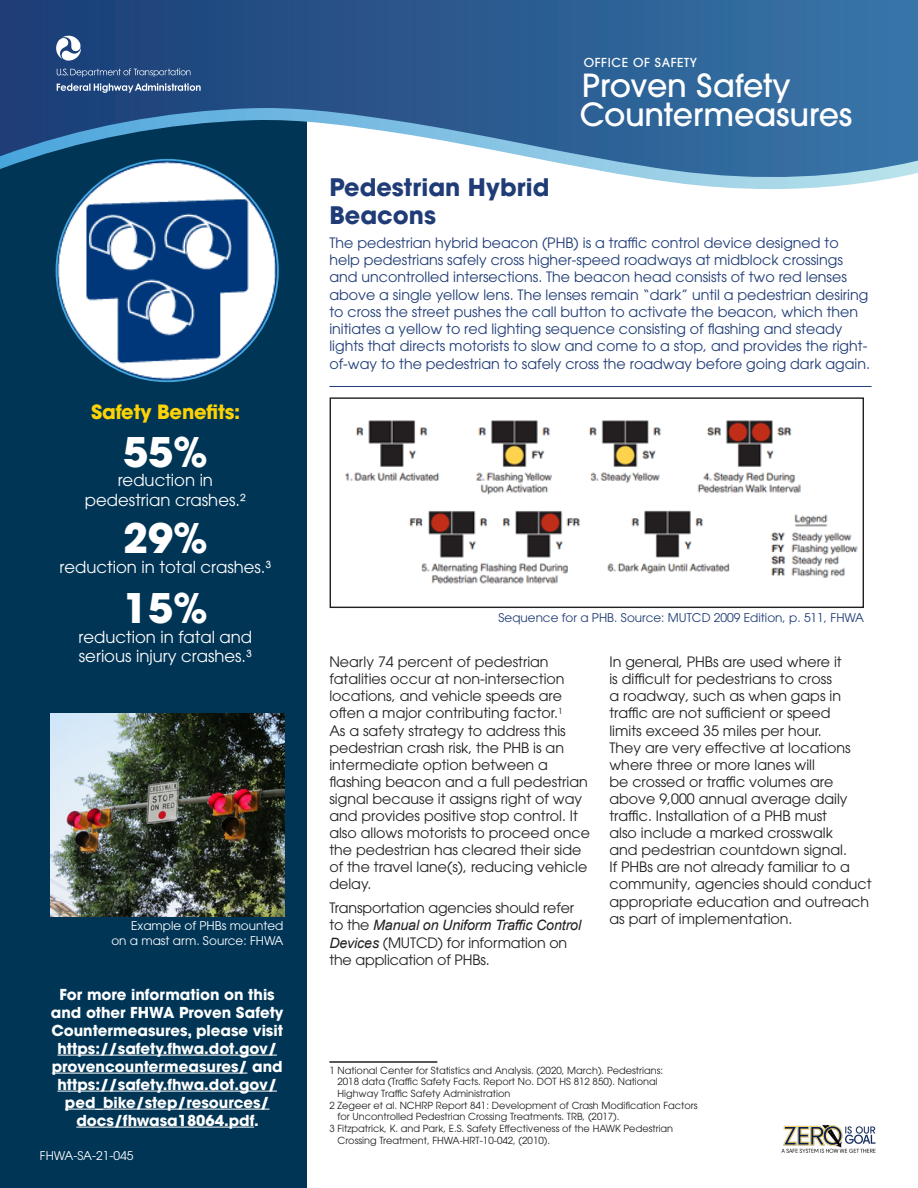
<style>
.page{position:relative;width:918px;height:1188px;background:#fff}
.page>*{position:absolute;margin:0;border:0;box-sizing:border-box;transform-origin:0 0}
.t1{font:700 40.5px "ITC Avant Garde Pro";color:#fff}
.t2{font:500 31.65px/29.4px "ITC Avant Garde Pro";letter-spacing:-.005em;color:#fff}
.t3{font:700 24px/28.8px "ITC Avant Garde Pro";color:#1f3c76}
.t4{font:700 19.5px "ITC Avant Garde Std";letter-spacing:-.01em;color:#fed304}
.t5{font:16.5px/19.8px "ITC Avant Garde Pro";color:#fff}
.t6{font:700 15px/18px "ITC Avant Garde Pro";color:#fff;text-align:center}
.t7{font:14.25px/17.1px "ITC Avant Garde Pro";color:#231f20}
.t8{font:14.25px/17.2px "ITC Avant Garde Pro";color:#1f3c76}
.t9{font:500 12.3px "ITC Avant Garde Pro";letter-spacing:.05em;color:#fff}
.t10{font:12px/14.4px "ITC Avant Garde Pro";color:#fff;text-align:right}
.t11{font:12px "ITC Avant Garde Pro";color:#1f3c76}
.t12{font:9.75px/11.7px "ITC Avant Garde Pro";color:#231f20}
.s1{font-family:"Arial";font-style:italic}
</style>
<div class="page">
<div style="left:0;top:0;width:307px;height:1188px;background:#003556"></div>
<svg style="left:0;top:0;width:918px;height:108px;background:#2a598f"></svg>
<svg style="left:0;top:108px;width:918px;height:81px"></svg>
<img style="left:57px;top:160px;width:221px;height:221px;border-radius:111px">
<img style="left:50px;top:714px;width:234px;height:202px">
<hr style="left:329px;top:386px;width:543px;height:1px;background:#1f3c76">
<hr style="left:329px;top:1061px;width:108px;height:2px;background:#231f20">
<img style="left:345px;top:420px;width:513px;height:164px">
<div style="left:330px;top:397px;width:534px;height:211px;border:1px solid #231f20"></div>
<hr style="left:57px;top:1055px;width:220px;height:1px;background:#fff">
<hr style="left:52px;top:1073px;width:195px;height:1px;background:#fff">
<hr style="left:57px;top:1091px;width:220px;height:1px;background:#fff">
<hr style="left:65px;top:1109px;width:205px;height:1px;background:#fff">
<hr style="left:76px;top:1127px;width:178px;height:1px;background:#fff">
<svg style="left:57px;top:68px;width:133px;height:9px"></svg>
<svg style="left:54px;top:34px;width:27px;height:27px"></svg>
<svg style="left:57px;top:83px;width:144px;height:10px"></svg>
<img style="left:781px;top:1125px;width:95px;height:28px">
<h2 class="t4" style="left:91px;top:400px;width:151px">Safety Benefits:</h2>
<p class="t1" style="left:123px;top:425px;width:86px">55%</p>
<p class="t5" style="left:85px;top:470px;width:162px;text-align:center">reduction in pedestrian crashes.2</p>
<p class="t1" style="left:123px;top:511px;width:86px">29%</p>
<p class="t5" style="left:60px;top:557px;width:213px">reduction in total crashes.3</p>
<p class="t1" style="left:123px;top:581px;width:86px">15%</p>
<p class="t5" style="left:79px;top:626px;width:175px">reduction in fatal and serious injury crashes.3</p>
<p class="t10" style="left:111px;top:919px;width:174px">Example of PHBs mounted<br>on a mast arm. Source: FHWA</p>
<p class="t6" style="left:51px;top:985px;width:234px">For more information on this and other FHWA Proven Safety<br>Countermeasures, please visit https://safety.fhwa.dot.gov/ provencountermeasures/ and https://safety.fhwa.dot.gov/ ped_bike/step/resources/ docs/fhwasa18064.pdf.</p>
<p class="t10" style="left:40px;top:1148px;width:95px">FHWA-SA-21-045</p>
<p class="t9" style="left:584px;top:55px;width:115px">OFFICE OF SAFETY</p>
<p class="t2" style="left:580px;top:70px;width:274px">Proven Safety<br>Countermeasures</p>
<h1 class="t3" style="left:329px;top:172px;width:222px">Pedestrian Hybrid<br>Beacons</h1>
<p class="t8" style="left:329px;top:234px;width:542px">The pedestrian hybrid beacon (PHB) is a traffic control device designed to help pedestrians safely cross higher-speed roadways at midblock crossings and uncontrolled intersections. The beacon head consists of two red lenses above a single yellow lens. The lenses remain “dark” until a pedestrian desiring to cross the street pushes the call button to activate the beacon, which then initiates a yellow to red lighting sequence consisting of flashing and steady lights that directs motorists to slow and come to a stop, and provides the right&shy;of-way to the pedestrian to safely cross the roadway before going dark again.</p>
<p class="t11" style="left:498px;top:610px;width:367px">Sequence for a PHB. Source: MUTCD 2009 Edition, p. 511, FHWA</p>
<p class="t7" style="left:329px;top:653px;width:262px">Nearly 74 percent of pedestrian fatalities occur at non-intersection locations, and vehicle speeds are often a major contributing factor.<sup>1<br></sup>As a safety strategy to address this pedestrian crash risk, the PHB is an intermediate option between a flashing beacon and a full pedestrian signal because it assigns right of way and provides positive stop control. It also allows motorists to proceed once the pedestrian has cleared their side of the travel lane(s), reducing vehicle delay.</p>
<p class="t7" style="left:329px;top:899px;width:253px">Transportation agencies should refer to the <span class="s1">Manual on Uniform Traffic Control Devices</span> (MUTCD) for information on the application of PHBs.</p>
<p class="t7" style="left:609px;top:653px;width:264px">In general, PHBs are used where it<br>is difficult for pedestrians to cross<br>a roadway, such as when gaps in traffic are not sufficient or speed<br>limits exceed 35 miles per hour.<br>They are very effective at locations where three or more lanes will<br>be crossed or traffic volumes are above 9,000 annual average daily traffic. Installation of a PHB must<br>also include a marked crosswalk<br>and pedestrian countdown signal.<br>If PHBs are not already familiar to a community, agencies should conduct appropriate education and outreach as part of implementation.</p>
<p class="t12" style="left:338px;top:1064px;width:327px;text-indent:-8px">1 National Center for Statistics and Analysis. (2020, March). Pedestrians:<br>2018 data (Traffic Safety Facts. Report No. DOT HS 812 850). National<br>Highway Traffic Safety Administration</p>
<p class="t12" style="left:338px;top:1099px;width:362px;text-indent:-8px">2 Zegeer et al. NCHRP Report 841: Development of Crash Modification Factors for Uncontrolled Pedestrian Crossing Treatments. TRB, (2017).</p>
<p class="t12" style="left:338px;top:1123px;width:337px;text-indent:-8px">3 Fitzpatrick, K. and Park, E.S. Safety Effectiveness of the HAWK Pedestrian<br>Crossing Treatment, FHWA-HRT-10-042, (2010).</p>
</div>
